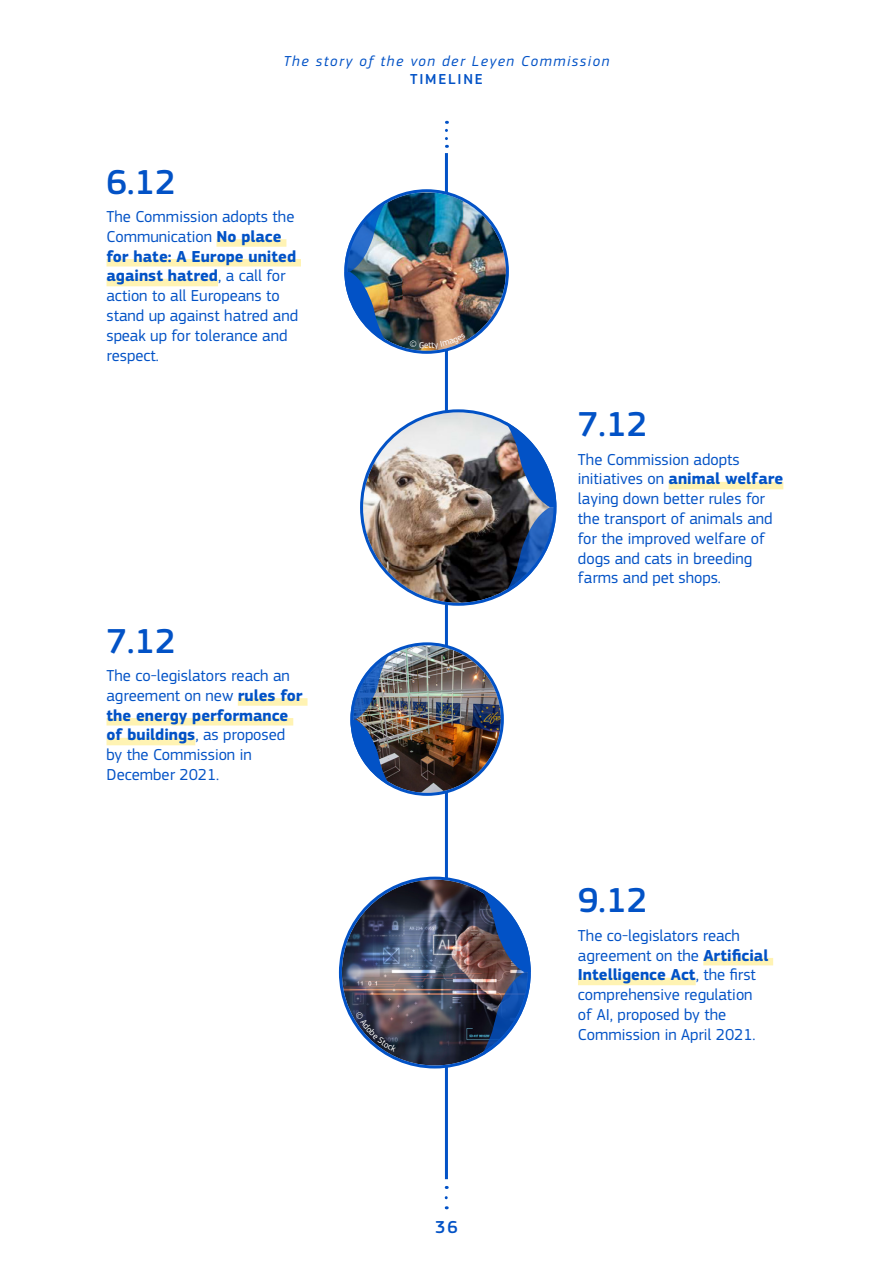
<style>
.page{position:relative;width:893px;height:1263px;background:#fff}
.page>*{position:absolute;margin:0;border:0;box-sizing:border-box;transform-origin:0 0}
.Body_text_blue{font:500 36px "EC Square Sans Pro";color:#0252c6}
.t1{font:500 18px "EC Square Sans Pro";color:#0252c6}
.Body_text_blue-2{font:16.5px/19.8px "EC Square Sans Pro";color:#0252c6}
.t2{font:italic 15px "EC Square Sans Pro";letter-spacing:.1em;color:#0252c6}
.t3{font:500 15px "EC Square Sans Pro";letter-spacing:.12em;color:#0252c6}
.t4{font:9px "EC Square Sans Pro";color:#fff}
.s1{font-weight:700}
</style>
<div class="page">
<hr style="left:445px;top:153px;width:3px;height:1026px;background:#0252c6">
<svg style="left:445px;top:130px;width:3px;height:18px"></svg>
<img style="left:384px;top:193px;width:122px;height:158px">
<img style="left:344px;top:201px;width:43px;height:142px">
<img style="left:353px;top:645px;width:148px;height:148px;border-radius:74px">
<img style="left:350px;top:653px;width:40px;height:133px">
<img style="left:363px;top:412px;width:190px;height:191px;border-radius:95px">
<svg style="left:505px;top:421px;width:51px;height:172px"></svg>
<img style="left:342px;top:880px;width:186px;height:185px;border-radius:91px">
<svg style="left:481px;top:888px;width:50px;height:168px"></svg>
<svg style="left:445px;top:1197px;width:3px;height:12px"></svg>
<div style="left:216px;top:239px;width:70px;height:8px;background:#fff3b3"></div>
<div style="left:107px;top:259px;width:194px;height:7px;background:#fff3b3"></div>
<div style="left:107px;top:279px;width:111px;height:7px;background:#fff3b3"></div>
<div style="left:669px;top:482px;width:114px;height:7px;background:#fff3b3"></div>
<div style="left:238px;top:698px;width:70px;height:8px;background:#fff3b3"></div>
<div style="left:107px;top:718px;width:186px;height:7px;background:#fff3b3"></div>
<div style="left:107px;top:738px;width:88px;height:7px;background:#fff3b3"></div>
<div style="left:703px;top:958px;width:70px;height:7px;background:#fff3b3"></div>
<div style="left:578px;top:978px;width:118px;height:7px;background:#fff3b3"></div>
<svg style="left:410px;top:333px;width:56px;height:16px"></svg>
<svg style="left:355px;top:1011px;width:42px;height:41px"></svg>
<p class="t2" style="left:284px;top:53px;width:327px">The story of the von der Leyen Commission</p>
<p class="t3" style="left:410px;top:71px;width:74px">TIMELINE</p>
<p class="Body_text_blue" style="left:107px;top:161px;width:71px">6.12</p>
<p class="Body_text_blue-2" style="left:107px;top:207px;width:193px">The Commission adopts the<br>Communication <span class="s1">No place for hate: A Europe united against hatred</span>, a call for action to all Europeans to stand up against hatred and speak up for tolerance and respect.</p>
<p class="Body_text_blue" style="left:107px;top:620px;width:71px">7.12</p>
<p class="Body_text_blue-2" style="left:107px;top:666px;width:198px">The co-legislators reach an agreement on new <span class="s1">rules for the energy performance of buildings</span>, as proposed by the Commission in<br>December 2021.</p>
<p class="t4" style="left:424px;top:340px;width:6px">e</p>
<p class="t1" style="left:435px;top:1216px;width:24px">36</p>
<p class="Body_text_blue" style="left:578px;top:403px;width:71px">7.12</p>
<p class="Body_text_blue-2" style="left:578px;top:449px;width:207px">The Commission adopts initiatives on <span class="s1">animal welfare </span>laying down better rules for the transport of animals and for the improved welfare of dogs and cats in breeding farms and pet shops.</p>
<p class="Body_text_blue" style="left:578px;top:879px;width:71px">9.12</p>
<p class="Body_text_blue-2" style="left:578px;top:925px;width:192px">The co-legislators reach agreement on the <span class="s1">Artificial<br>Intelligence Act</span>, the first comprehensive regulation of AI, proposed by the<br>Commission in April 2021.</p>
</div>
